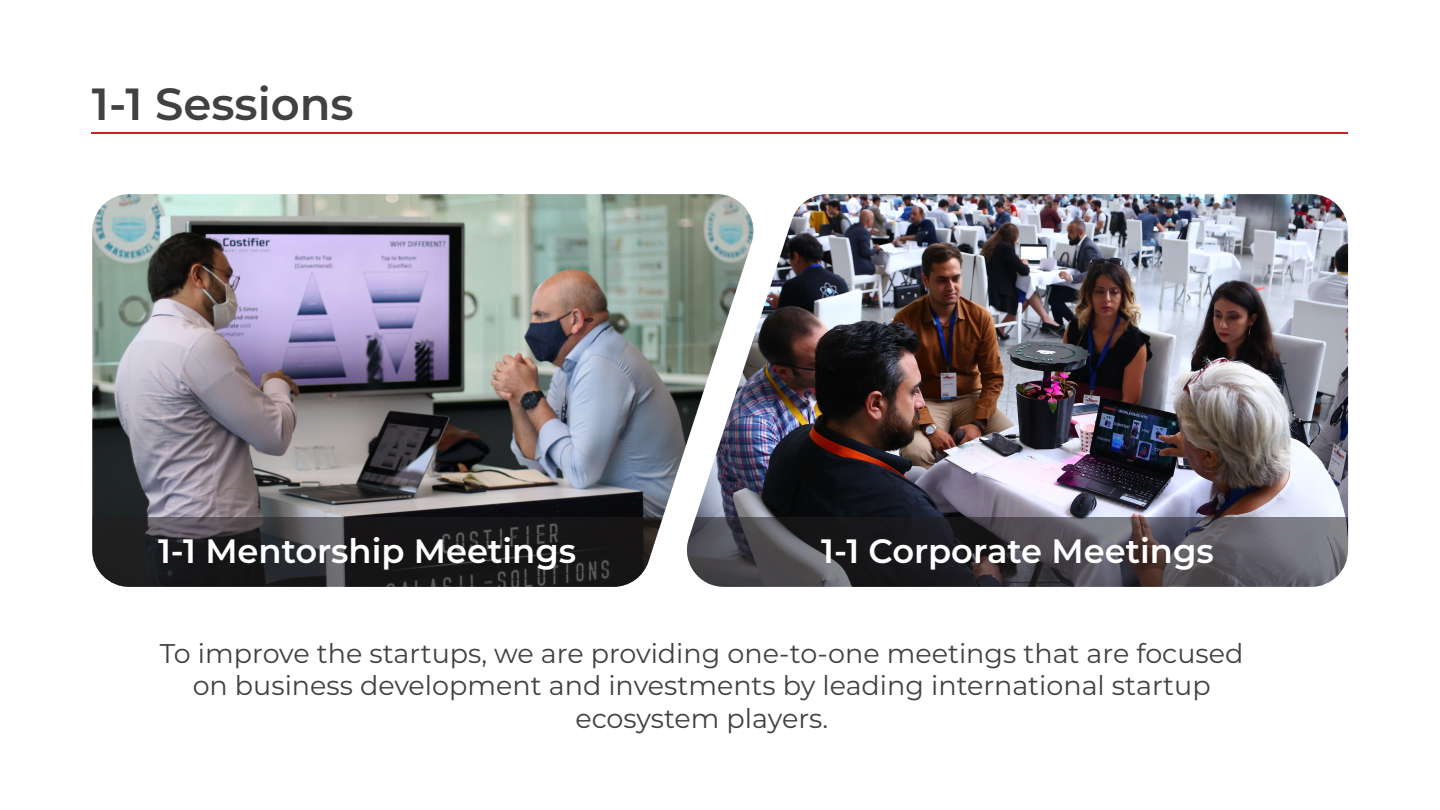
<style>
.page{position:relative;width:1440px;height:810px;background:#fff}
.page>*{position:absolute;margin:0;border:0;box-sizing:border-box;transform-origin:0 0}
.t1{font:600 45px "Montserrat";color:#414042}
.t2{font:600 33.75px "Montserrat";color:#fff}
.t3{font:27px/32.4px "Montserrat";color:#414042;text-align:center}
</style>
<div class="page">
<hr style="left:92px;top:132px;width:1256px;height:1px;background:#c71f23">
<img style="left:759px;top:194px;width:589px;height:323px">
<svg style="left:759px;top:517px;width:589px;height:70px;background:#47454a"></svg>
<img style="left:92px;top:194px;width:667px;height:323px">
<svg style="left:92px;top:517px;width:667px;height:70px;background:#373638"></svg>
<h1 class="t1" style="left:92px;top:72px;width:263px">1-1 Sessions</h1>
<p class="t2" style="left:158px;top:527px;width:420px">1-1 Mentorship Meetings</p>
<p class="t2" style="left:821px;top:527px;width:394px">1-1 Corporate Meetings</p>
<p class="t3" style="left:160px;top:636px;width:1085px">To improve the startups, we are providing one-to-one meetings that are focused on business development and investments by leading international startup ecosystem players.</p>
</div>
